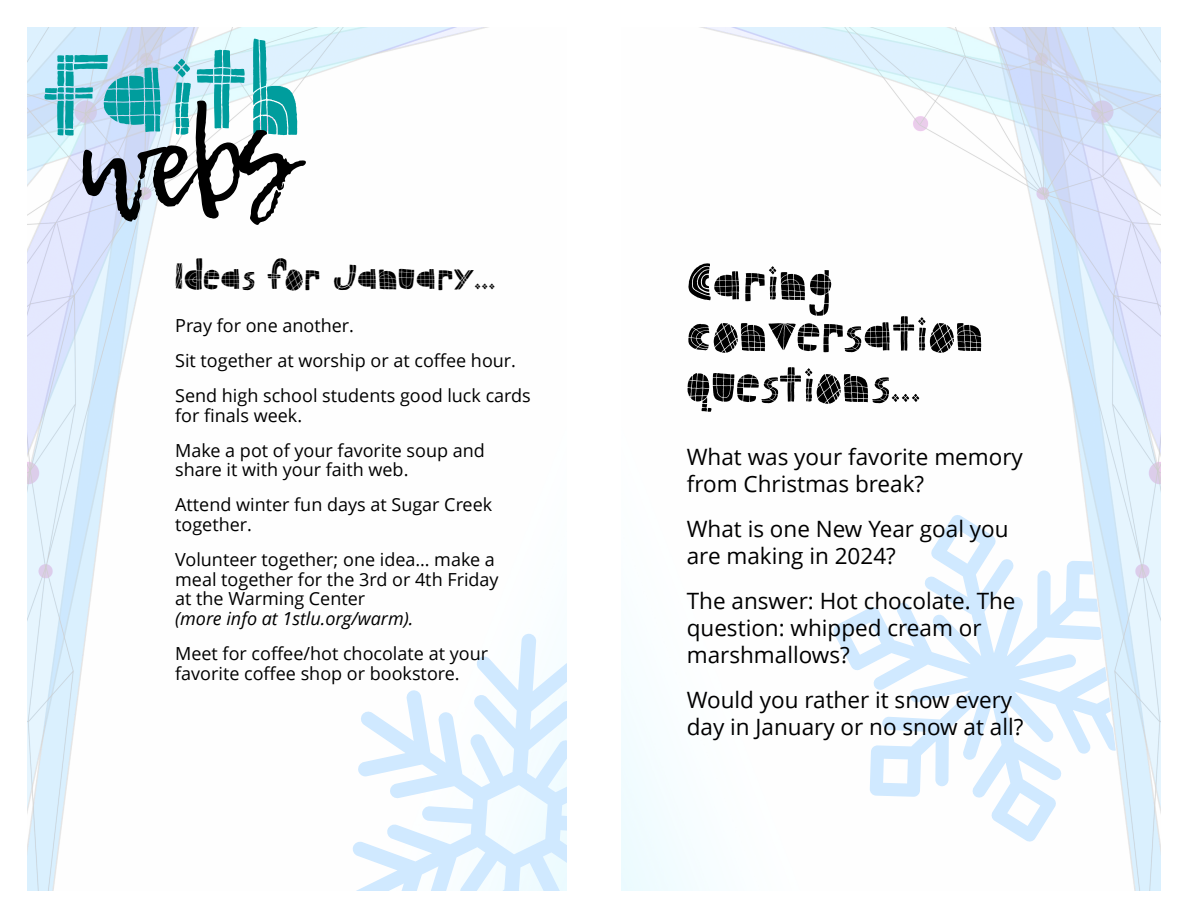
<style>
.page{position:relative;width:1188px;height:918px;background:#fff}
.page>*{position:absolute;margin:0;border:0;box-sizing:border-box;transform-origin:0 0}
.t1{font:116.4px "Tartan Cabaret";letter-spacing:-.005em;color:#009d9d}
.t2{font:116.4px "Lemon Tuesday";color:#000}
.t3{font:51px/51px "Tartan Cabaret";color:#000}
.t4{font:36px "Tartan Cabaret";color:#000}
.t5{font:22.5px/27px "Open Sans";color:#000}
.t6{font:18px/34.8px "Open Sans";color:#000}
.t7{font:italic 18px "Open Sans";color:#000}
</style>
<div class="page">
<img style="left:27px;top:27px;width:1134px;height:864px">
<svg style="left:348px;top:634px;width:219px;height:257px;fill:#f6fdff"></svg>
<svg style="left:832px;top:514px;width:299px;height:328px"></svg>
<h1 class="t1" style="left:49px;top:47px;width:255px">Faith</h1>
<h1 class="t2" style="left:59px;top:103px;width:220px;rotate:-12deg">webs</h1>
<h3 class="t4" style="left:175px;top:262px;width:322px">Ideas for January…</h3>
<p class="t6" style="left:175px;top:310px;width:357px">Pray for one another.<br>Sit together at worship or at coffee hour.<br>Send high school students good luck cards</p>
<p class="t6" style="left:175px;top:400px;width:311px">for finals week.<br>Make a pot of your favorite soup and</p>
<p class="t6" style="left:175px;top:454px;width:319px">share it with your faith web.<br>Attend winter fun days at Sugar Creek</p>
<p class="t6" style="left:175px;top:509px;width:321px">together.<br>Volunteer together; one idea… make a</p>
<p class="t6" style="left:175px;top:571px;width:325px;line-height:19.8px">meal together for the 3rd or 4th Friday at the Warming Center</p>
<p class="t7" style="left:175px;top:611px;width:240px">(more info at 1stlu.org/warm).</p>
<p class="t6" style="left:175px;top:645px;width:314px;line-height:19.8px">Meet for coffee/hot chocolate at your favorite coffee shop or bookstore.</p>
<h2 class="t3" style="left:687px;top:261px;width:299px">Caring conversation questions…</h2>
<p class="t5" style="left:687px;top:445px;width:338px">What was your favorite memory from Christmas break?</p>
<p class="t5" style="left:687px;top:517px;width:323px">What is one New Year goal you are making in 2024?</p>
<p class="t5" style="left:687px;top:589px;width:330px">The answer: Hot chocolate. The question: whipped cream or marshmallows?</p>
<p class="t5" style="left:687px;top:688px;width:338px">Would you rather it snow every day in January or no snow at all?</p>
</div>
